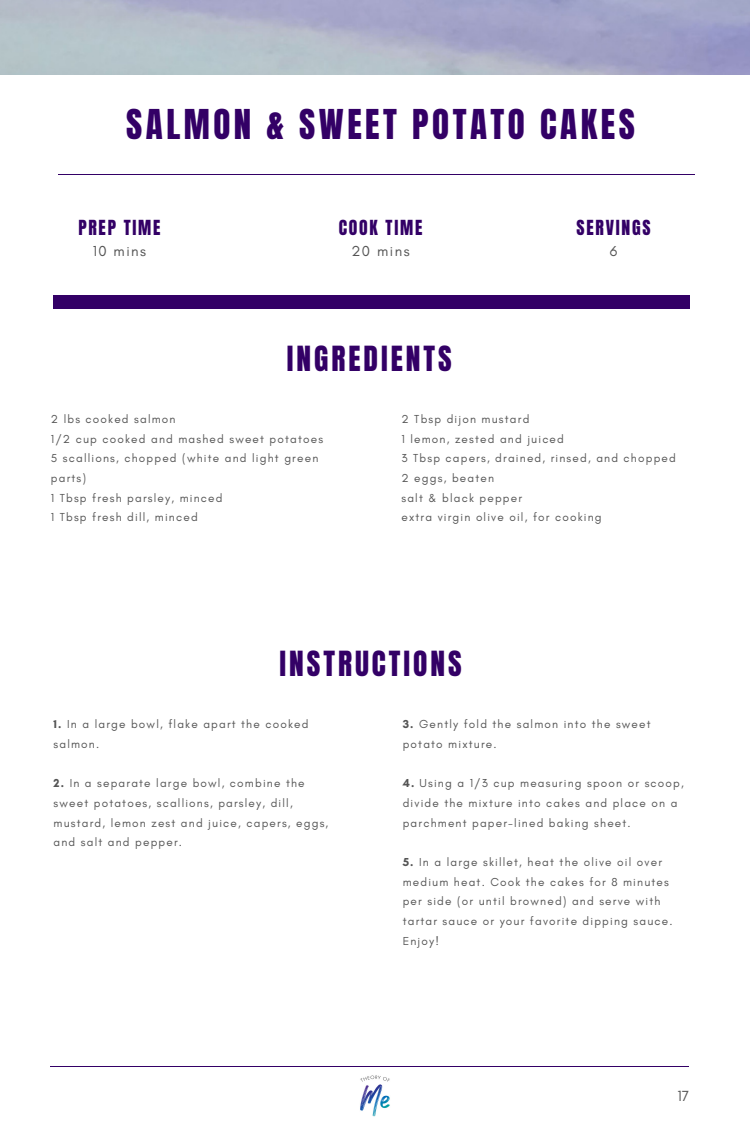
<style>
.page{position:relative;width:750px;height:1125px;background:#fff}
.page>*{position:absolute;margin:0;border:0;box-sizing:border-box;transform-origin:0 0}
.t1{font:35px "Anton";letter-spacing:.1em;color:#306}
.t2{font:29.5px "Anton";letter-spacing:.1em;color:#306}
.t3{font:17.62px "Anton";letter-spacing:.1em;color:#306}
.t4{font:15px "Glacial Indifference";color:#545454}
.t5{font:14.75px "Glacial Indifference";letter-spacing:.1em;color:#545454}
.t6{font:11.75px/19.8px "Glacial Indifference";letter-spacing:.1em;color:#545454}
.s1{font-weight:700}
</style>
<div class="page">
<hr style="left:58px;top:174px;width:637px;height:1px;background:#306">
<div style="left:53px;top:295px;width:637px;height:13px;background:#306"></div>
<hr style="left:51px;top:1066px;width:638px;height:1px;background:#306">
<img style="left:360px;top:1075px;width:30px;height:42px">
<h1 class="t1" style="left:126px;top:99px;width:510px">SALMON &amp; SWEET POTATO CAKES</h1>
<h3 class="t3" style="left:78px;top:215px;width:84px">PREP TIME</h3>
<h4 class="t5" style="left:93px;top:242px;width:55px">10 mins</h4>
<h3 class="t3" style="left:339px;top:215px;width:85px">COOK TIME</h3>
<h4 class="t5" style="left:351px;top:242px;width:60px">20 mins</h4>
<p class="t2" style="left:287px;top:337px;width:166px">INGREDIENTS</p>
<h3 class="t3" style="left:577px;top:215px;width:76px">SERVINGS</h3>
<p class="t5" style="left:610px;top:242px;width:9px">6</p>
<p class="t6" style="left:51px;top:409px;width:126px">2 lbs cooked salmon</p>
<p class="t6" style="left:51px;top:429px;width:274px">1/2 cup cooked and mashed sweet potatoes</p>
<p class="t6" style="left:51px;top:448px;width:269px">5 scallions, chopped (white and light green parts)</p>
<p class="t6" style="left:51px;top:488px;width:173px">1 Tbsp fresh parsley, minced</p>
<h2 class="t6" style="left:51px;top:507px;width:148px">1 Tbsp fresh dill, minced</h2>
<p class="t6" style="left:402px;top:409px;width:129px">2 Tbsp dijon mustard</p>
<p class="t6" style="left:402px;top:429px;width:164px">1 lemon, zested and juiced</p>
<p class="t6" style="left:402px;top:448px;width:276px">3 Tbsp capers, drained, rinsed, and chopped</p>
<p class="t6" style="left:402px;top:468px;width:94px">2 eggs, beaten</p>
<p class="t6" style="left:402px;top:488px;width:122px">salt &amp; black pepper</p>
<p class="t6" style="left:402px;top:507px;width:202px">extra virgin olive oil, for cooking</p>
<h2 class="t2" style="left:280px;top:643px;width:184px">INSTRUCTIONS</h2>
<p class="t6" style="left:54px;top:714px;width:256px"><span class="s1">1.</span> In a large bowl, flake apart the cooked salmon.</p>
<p class="t6" style="left:54px;top:773px;width:276px"><span class="s1">2.</span> In a separate large bowl, combine the sweet potatoes, scallions, parsley, dill, mustard, lemon zest and juice, capers, eggs, and salt and pepper.</p>
<p class="t6" style="left:403px;top:714px;width:249px"><span class="s1">3.</span> Gently fold the salmon into the sweet potato mixture.</p>
<p class="t6" style="left:403px;top:773px;width:283px"><span class="s1">4.</span> Using a 1/3 cup measuring spoon or scoop, divide the mixture into cakes and place on a parchment paper-lined baking sheet.</p>
<p class="t6" style="left:403px;top:852px;width:268px"><span class="s1">5.</span> In a large skillet, heat the olive oil over medium heat. Cook the cakes for 8 minutes per side (or until browned) and serve with</p>
<p class="t6" style="left:403px;top:911px;width:271px">tartar sauce or your favorite dipping sauce.<br>Enjoy!</p>
<p class="t4" style="left:678px;top:1087px;width:13px">17</p>
</div>
